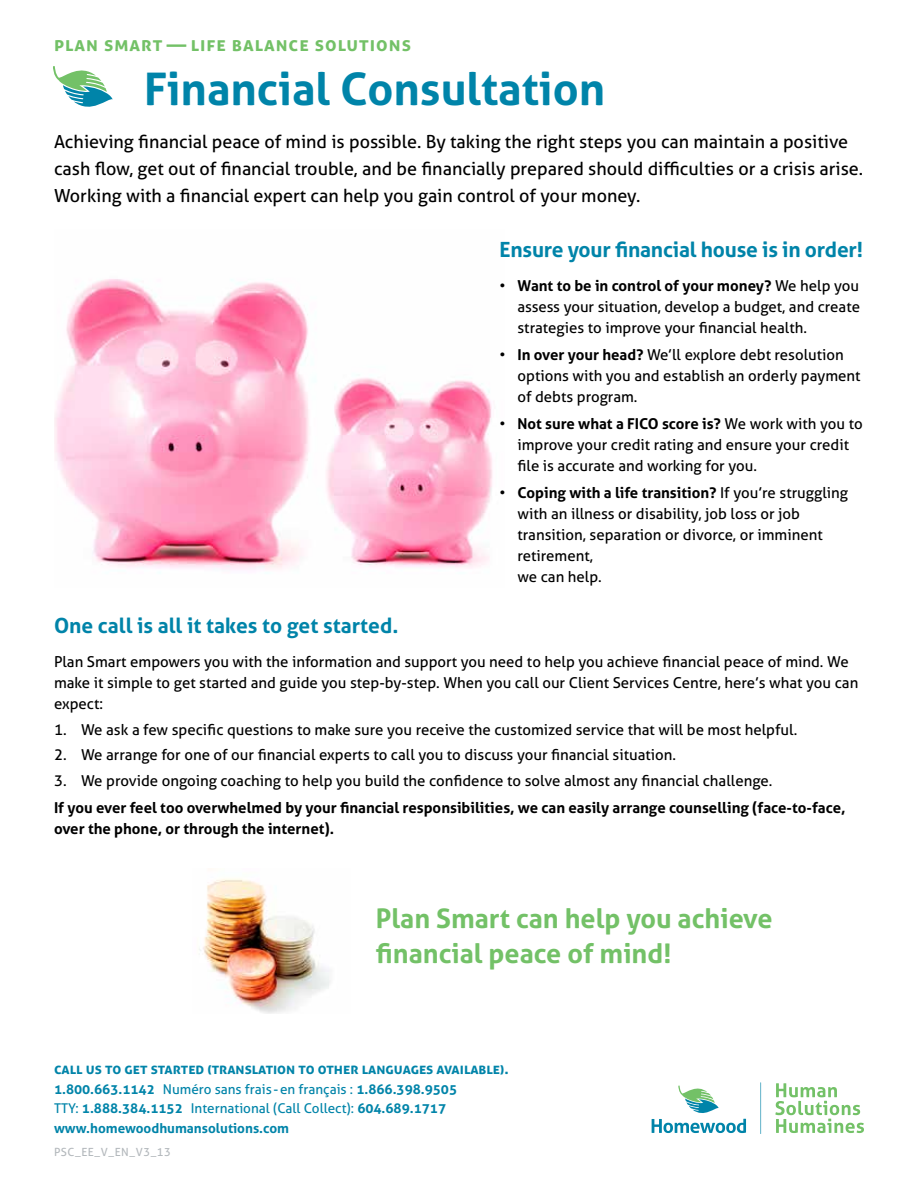
<style>
.page{position:relative;width:918px;height:1188px;background:#fff}
.page>*{position:absolute;margin:0;border:0;box-sizing:border-box;transform-origin:0 0}
.t1{font:700 45px "Aller";color:#0084a9}
.t2{font:700 27px/34.5px "Aller";color:#73c167}
.t3{font:700 21px "Aller";letter-spacing:-.01em;color:#0084a9}
.t4{font:700 19.5px "Aller";letter-spacing:.05em;color:#73c167}
.t5{font:18px/27px "Aller";color:#000}
.t6{font:15px/21px "Aller";color:#000}
.t7{font:700 15px/21px "Aller";color:#000}
.t8{font:700 15px "Aller";color:#0084a9}
.t9{font:700 13.5px/19.5px "Aller";color:#0084a9}
.t10{font:11.25px "Aller";letter-spacing:.05em;color:#b4b9bd}
.s1{font-weight:700}
.s2{font-weight:400}
</style>
<div class="page">
<svg style="left:53px;top:66px;width:60px;height:41px"></svg>
<svg style="left:652px;top:1085px;width:94px;height:48px"></svg>
<svg style="left:775px;top:1083px;width:89px;height:50px"></svg>
<svg style="left:760px;top:1082px;width:1px;height:52px"></svg>
<img style="left:54px;top:279px;width:439px;height:294px">
<img style="left:199px;top:878px;width:131px;height:136px">
<h3 class="t4" style="left:54px;top:32px;width:358px">plan smart — life balance solutions</h3>
<h1 class="t1" style="left:144px;top:61px;width:463px">Financial Consultation</h1>
<p class="t5" style="left:54px;top:128px;width:811px">Achieving financial peace of mind is possible. By taking the right steps you can maintain a positive cash flow, get out of financial trouble, and be financially prepared should difficulties or a crisis arise.<br>Working with a financial expert can help you gain control of your money.</p>
<h3 class="t3" style="left:500px;top:237px;width:365px">Ensure your financial house is in order!</h3>
<p class="t6" style="left:518px;top:276px;width:344px;text-align:justify;text-indent:-18px">• <span class="s1">Want to be in control of your money?</span> We help you assess your situation, develop a budget, and create strategies to improve your financial health.</p>
<p class="t6" style="left:518px;top:345px;width:345px;text-indent:-18px">• <span class="s1">In over your head?</span> We’ll explore debt resolution options with you and establish an orderly payment of debts program.</p>
<p class="t6" style="left:518px;top:414px;width:347px;text-indent:-18px">• <span class="s1">Not sure what a FICO score is?</span> We work with you to improve your credit rating and ensure your credit file is accurate and working for you.</p>
<p class="t6" style="left:518px;top:483px;width:332px;text-indent:-18px">• <span class="s1">Coping with a life transition?</span> If you’re struggling with an illness or disability, job loss or job transition, separation or divorce, or imminent retirement,<br>we can help.</p>
<h3 class="t3" style="left:54px;top:612px;width:346px">One call is all it takes to get started.</h3>
<p class="t6" style="left:54px;top:651px;width:806px">Plan Smart empowers you with the information and support you need to help you achieve financial peace of mind. We make it simple to get started and guide you step-by-step. When you call our Client Services Centre, here’s what you can expect:</p>
<p class="t6" style="left:54px;top:719px;width:745px">1. We ask a few specific questions to make sure you receive the customized service that will be most helpful.</p>
<p class="t6" style="left:54px;top:744px;width:624px">2. We arrange for one of our financial experts to call you to discuss your financial situation.</p>
<p class="t6" style="left:54px;top:770px;width:720px">3. We provide ongoing coaching to help you build the confidence to solve almost any financial challenge.</p>
<p class="t7" style="left:54px;top:797px;width:793px">If you ever feel too overwhelmed by your financial responsibilities, we can easily arrange counselling (face-to-face, over the phone, or through the internet).</p>
<h2 class="t2" style="left:376px;top:901px;width:398px">Plan Smart can help you achieve financial peace of mind!</h2>
<p class="t8" style="left:54px;top:1060px;width:456px">call us to get started (translation to other languages available).</p>
<p class="t9" style="left:54px;top:1079px;width:405px">1.800.663.1142 <span class="s2">Numéro sans frais -en français :</span> 1.866.398.9505<br><span class="s2">TTY:</span> 1.888.384.1152 <span class="s2">International (Call Collect):</span> 604.689.1717 www.homewoodhumansolutions.com</p>
<p class="t10" style="left:54px;top:1145px;width:119px">PSC_EE_V_EN_V3_13</p>
</div>
